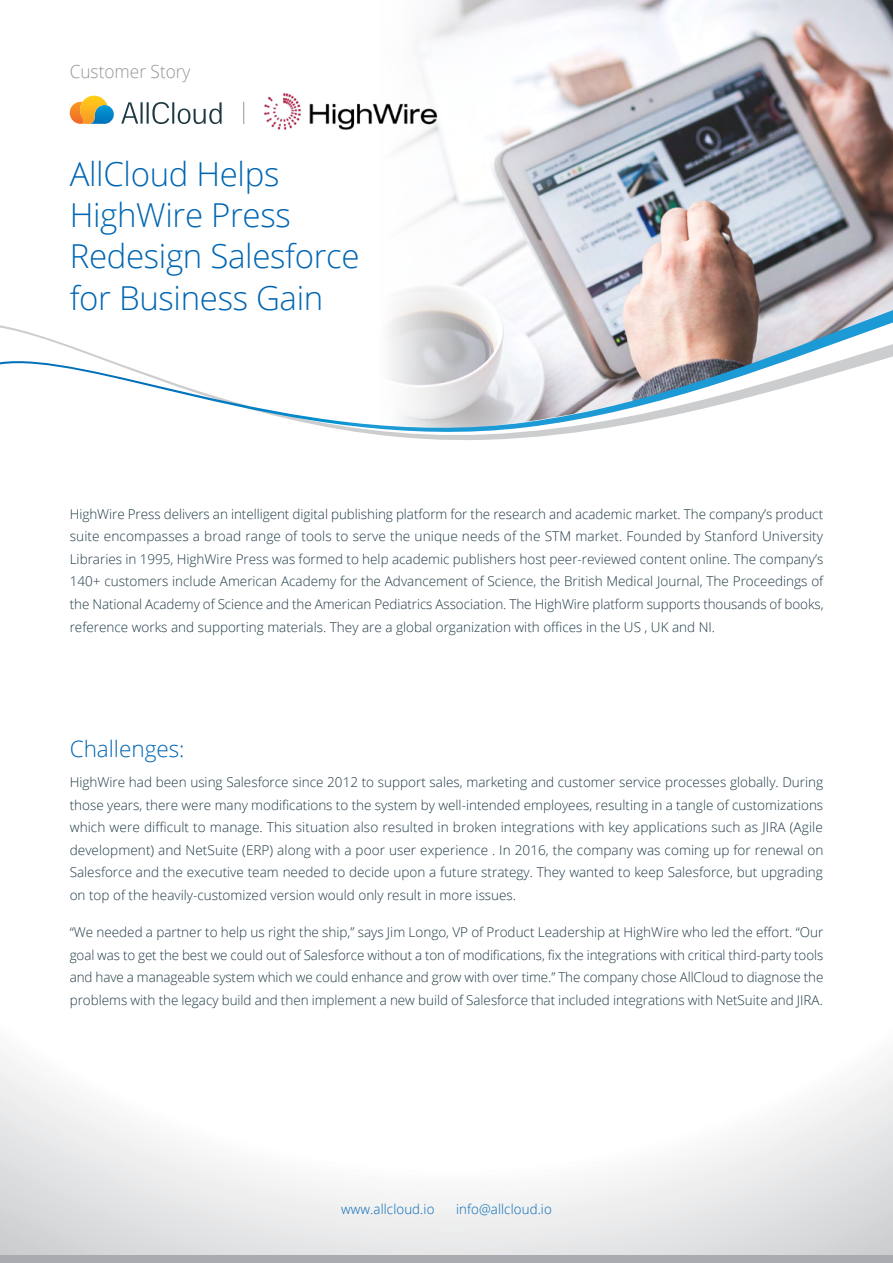
<style>
.page{position:relative;width:893px;height:1263px;background:#fff}
.page>*{position:absolute;margin:0;border:0;box-sizing:border-box;transform-origin:0 0}
.t1{font:300 33px/41.2px "Open Sans";letter-spacing:-.01em;color:#0066b3}
.t2{font:300 22.5px "Open Sans";color:#0066b3}
.t3{font:300 18px "Open Sans";color:#939598;scale:.96 1}
.t4{font:300 13.5px/22.5px "Open Sans";color:#1e3944;text-align:justify}
.t5{font:300 13.5px "Open Sans";letter-spacing:.01em;color:#0066b3}
</style>
<div class="page">
<svg style="left:0;top:1056px;width:893px;height:199px"></svg>
<img style="left:407px;top:0;width:486px;height:144px">
<img style="left:399px;top:144px;width:494px;height:166px">
<svg style="left:0;top:310px;width:893px;height:130px"></svg>
<div style="left:0;top:1255px;width:893px;height:8px;background:#a9abae"></div>
<svg style="left:121px;top:102px;width:17px;height:22px"></svg>
<hr style="left:141px;top:102px;width:2px;height:22px;background:#1e3944">
<hr style="left:147px;top:102px;width:2px;height:22px;background:#1e3944">
<svg style="left:152px;top:102px;width:17px;height:22px"></svg>
<hr style="left:172px;top:102px;width:2px;height:22px;background:#1e3944">
<svg style="left:178px;top:102px;width:44px;height:22px"></svg>
<svg style="left:70px;top:96px;width:44px;height:28px"></svg>
<svg style="left:243px;top:102px;width:1px;height:22px"></svg>
<img style="left:264px;top:86px;width:179px;height:50px">
<h3 class="t3" style="left:70px;top:60px;width:127px">Customer Story</h3>
<h1 class="t1" style="left:70px;top:152px;width:291px">AllCloud Helps<br>HighWire Press<br>Redesign Salesforce for Business Gain</h1>
<p class="t4" style="left:70px;top:502px;width:755px">HighWire Press delivers an intelligent digital publishing platform for the research and academic market. The companys’ product suite encompasses a broad range of tools to serve the unique needs of the STM market. Founded by Stanford University Libraries in 1995, HighWire Press was formed to help academic publishers host peer-reviewed content online. The companys’ 140+ customers include American Academy for the Advancement of Science, the British Medical Journal, The Proceedings of the National Academy of Science and the American Pediatrics Association. The HighWire platform supports thousands of books, reference works and supporting materials. They are a global organization with offices in the US , UK and NI.</p>
<h2 class="t2" style="left:70px;top:733px;width:116px">Challenges:</h2>
<p class="t4" style="left:70px;top:771px;width:755px">HighWire had been using Salesforce since 2012 to support sales, marketing and customer service processes globally. During those years, there were many modifications to the system by well-intended employees, resulting in a tangle of customizations which were difficult to manage. This situation also resulted in broken integrations with key applications such as JIRA (Agile development) and NetSuite (ERP) along with a poor user experience In. 2016, the company was coming up for renewal on Salesforce and the executive team needed to decide upon a future strategy. They wanted to keep Salesforce, but upgrading on top of the heavily-customized version would only result in more issues.</p>
<p class="t4" style="left:70px;top:921px;width:755px">“We needed a partner to help us right the ship ” , says Jim Longo, VP of Product Leadership at HighWire who led the effort “. Our goal was to get the best we could out of Salesforce without a ton of modifications, fix the integrations with critical third-party tools and have a manageable system which we could enhance and grow with over time ” . The company chose AllCloud to diagnose the problems with the legacy build and then implement a new build of Salesforce that included integrations with NetSuite and JIRA.</p>
<p class="t5" style="left:341px;top:1199px;width:95px">www.allcloud i o.</p>
<p class="t5" style="left:456px;top:1199px;width:97px">info@allcloud i o.</p>
</div>
